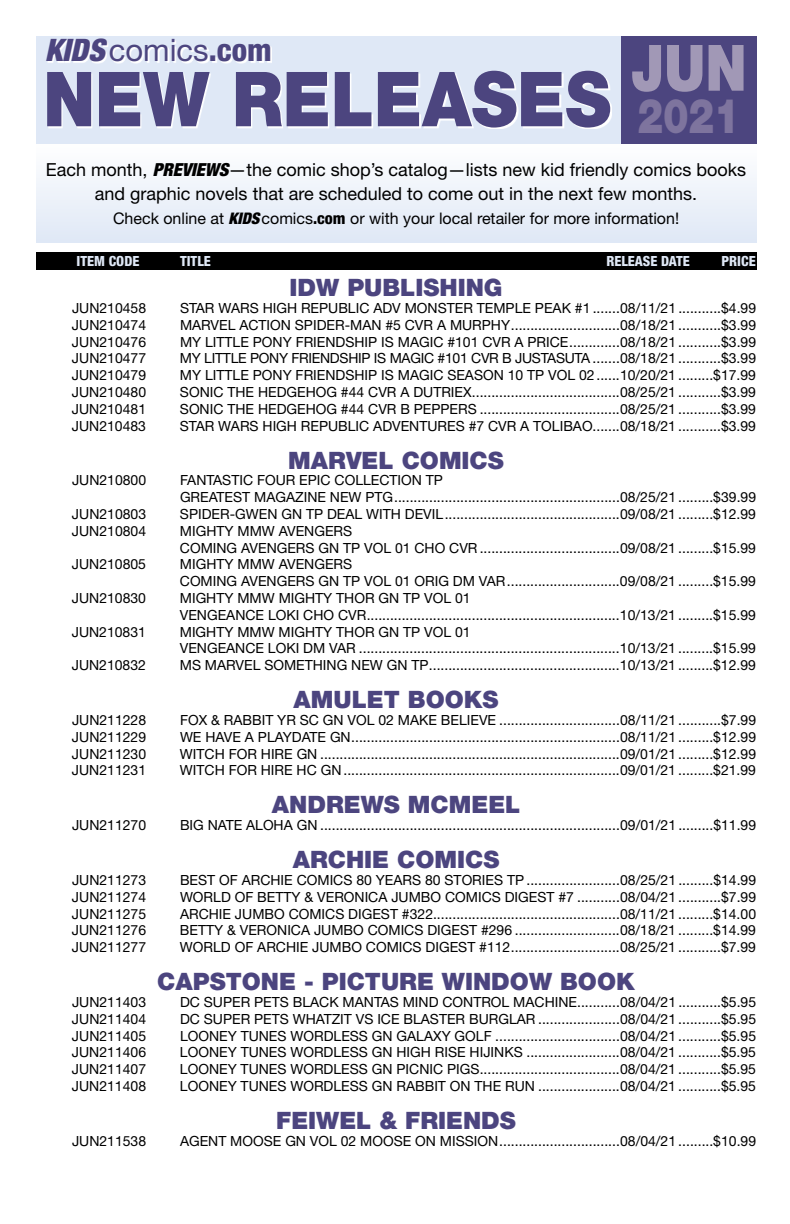
<style>
.page{position:relative;width:790px;height:1224px;background:#fff}
.page>*{position:absolute;margin:0;border:0;box-sizing:border-box;transform-origin:0 0}
.t1{font:900 76px "Helvetica Neue LT Std";color:#4c457f;scale:.9 1}
.t2{font:900 64px "Helvetica Neue LT Std";color:#a198b6;scale:.85 1}
.t3{font:900 48px "Helvetica Neue LT Std";color:#7e749e;scale:.8 1}
.t4{font:31px "Helvetica Neue LT Std";color:#4c457f}
.t5{font:900 24px "Helvetica Neue LT Std";color:#4c457f}
.t6{font:18px/24px "Helvetica Neue LT Std";color:#000;text-align:center}
.t7{font:16px "Helvetica Neue LT Std";color:#000}
.t8{font:14px/16.8px "Helvetica Neue LT Std";color:#000}
.t9{font:14px "Helvetica Neue LT Std";letter-spacing:-.02em;color:#000}
.t10{font:800 condensed 14px "Helvetica Neue LT Std";color:#dfe8f6}
.s1{font-weight:900;font-style:italic;font-stretch:condensed}
.s2{font-weight:800;font-stretch:condensed}
</style>
<div class="page">
<div style="left:36px;top:36px;width:585px;height:108px;background:#dfe8f6"></div>
<div style="left:36px;top:144px;width:720px;height:99px;background:linear-gradient(to bottom,#fefefe,#dfe8f6)"></div>
<div style="left:621px;top:36px;width:135px;height:108px;background:#4c457f"></div>
<svg style="left:47px;top:40px;width:225px;height:23px"></svg>
<svg style="left:49px;top:72px;width:563px;height:57px;fill:#fff"></svg>
<div style="left:36px;top:252px;width:720px;height:18px;background:#000"></div>
<h3 class="t4" style="left:45px;top:32px;width:228px"><span class="s1">KIDS</span>comics<span class="s2">.com</span></h3>
<h1 class="t1" style="left:43px;top:54px;width:632px">NEW RELEASES</h1>
<p class="t6" style="left:46px;top:158px;width:702px">Each month, <span class="s1">PREVIEWS</span>—the comic shop’s catalog—lists new kid friendly comics books and graphic novels that are scheduled to come out in the next few months.</p>
<p class="t7" style="left:113px;top:209px;width:567px">Check online at <span class="s1">KIDS</span>comics<span class="s2">.com</span> or with your local retailer for more information!</p>
<p class="t10" style="left:77px;top:252px;width:64px">ITEM CODE</p>
<p class="t10" style="left:180px;top:252px;width:32px">TITLE</p>
<p class="t10" style="left:606px;top:252px;width:85px">RELEASE DATE</p>
<p class="t10" style="left:721px;top:252px;width:36px">PRICE</p>
<h3 class="t5" style="left:290px;top:273px;width:214px">IDW PUBLISHING</h3>
<p class="t8" style="left:72px;top:299px;width:76px">JUN210458</p>
<p class="t8" style="left:180px;top:299px;width:578px">STAR WARS HIGH REPUBLIC ADV MONSTER TEMPLE PEAK #1 .......08/11/21 ...........$4.99</p>
<p class="t8" style="left:72px;top:316px;width:76px">JUN210474</p>
<p class="t8" style="left:180px;top:316px;width:578px">MARVEL ACTION SPIDER-MAN #5 CVR A MURPHY............................08/18/21 ...........$3.99</p>
<p class="t8" style="left:72px;top:333px;width:76px">JUN210476</p>
<p class="t8" style="left:180px;top:333px;width:578px">MY LITTLE PONY FRIENDSHIP IS MAGIC #101 CVR A PRICE.............08/18/21 ...........$3.99</p>
<p class="t8" style="left:72px;top:350px;width:76px">JUN210477</p>
<p class="t9" style="left:180px;top:350px;width:578px">MY LITTLE PONY FRIENDSHIP IS MAGIC #101 CVR B JUSTASUTA .......08/18/21 ...........$3.99</p>
<p class="t8" style="left:72px;top:367px;width:76px">JUN210479</p>
<p class="t8" style="left:180px;top:367px;width:578px">MY LITTLE PONY FRIENDSHIP IS MAGIC SEASON 10 TP VOL 02......10/20/21 .........$17.99</p>
<p class="t8" style="left:72px;top:383px;width:76px">JUN210480</p>
<p class="t8" style="left:180px;top:383px;width:578px">SONIC THE HEDGEHOG #44 CVR A DUTRIEX......................................08/25/21 ...........$3.99</p>
<p class="t8" style="left:72px;top:400px;width:76px">JUN210481</p>
<p class="t8" style="left:180px;top:400px;width:577px">SONIC THE HEDGEHOG #44 CVR B PEPPERS ....................................08/25/21 ...........$3.99</p>
<p class="t8" style="left:72px;top:417px;width:76px">JUN210483</p>
<p class="t8" style="left:180px;top:417px;width:577px">STAR WARS HIGH REPUBLIC ADVENTURES #7 CVR A TOLIBAO.......08/18/21 ...........$3.99</p>
<h3 class="t5" style="left:288px;top:446px;width:217px">MARVEL COMICS</h3>
<p class="t8" style="left:72px;top:472px;width:76px">JUN210800</p>
<p class="t8" style="left:180px;top:472px;width:577px">FANTASTIC FOUR EPIC COLLECTION TP<br>GREATEST MAGAZINE NEW PTG..........................................................08/25/21 .........$39.99</p>
<p class="t8" style="left:72px;top:505px;width:76px">JUN210803</p>
<p class="t8" style="left:180px;top:505px;width:577px">SPIDER-GWEN GN TP DEAL WITH DEVIL.............................................09/08/21 .........$12.99</p>
<p class="t8" style="left:72px;top:522px;width:76px">JUN210804</p>
<p class="t8" style="left:180px;top:522px;width:577px">MIGHTY MMW AVENGERS<br>COMING AVENGERS GN TP VOL 01 CHO CVR....................................09/08/21 .........$15.99</p>
<p class="t8" style="left:72px;top:556px;width:76px">JUN210805</p>
<p class="t8" style="left:180px;top:556px;width:577px">MIGHTY MMW AVENGERS<br>COMING AVENGERS GN TP VOL 01 ORIG DM VAR.............................09/08/21 .........$15.99</p>
<p class="t8" style="left:72px;top:589px;width:76px">JUN210830</p>
<p class="t8" style="left:180px;top:589px;width:577px">MIGHTY MMW MIGHTY THOR GN TP VOL 01<br>VENGEANCE LOKI CHO CVR.................................................................10/13/21 .........$15.99</p>
<p class="t8" style="left:72px;top:623px;width:76px">JUN210831</p>
<p class="t8" style="left:180px;top:623px;width:578px">MIGHTY MMW MIGHTY THOR GN TP VOL 01<br>VENGEANCE LOKI DM VAR ...................................................................10/13/21 .........$15.99</p>
<p class="t8" style="left:72px;top:657px;width:76px">JUN210832</p>
<p class="t8" style="left:180px;top:657px;width:577px">MS MARVEL SOMETHING NEW GN TP.................................................10/13/21 .........$12.99</p>
<h3 class="t5" style="left:294px;top:685px;width:206px">AMULET BOOKS</h3>
<p class="t8" style="left:72px;top:711px;width:76px">JUN211228</p>
<p class="t8" style="left:180px;top:711px;width:577px">FOX &amp; RABBIT YR SC GN VOL 02 MAKE BELIEVE ...............................08/11/21 ...........$7.99</p>
<p class="t8" style="left:72px;top:728px;width:76px">JUN211229</p>
<p class="t8" style="left:180px;top:728px;width:578px">WE HAVE A PLAYDATE GN.....................................................................08/11/21 .........$12.99</p>
<p class="t8" style="left:72px;top:745px;width:76px">JUN211230</p>
<p class="t8" style="left:180px;top:745px;width:578px">WITCH FOR HIRE GN .............................................................................09/01/21 .........$12.99</p>
<p class="t8" style="left:72px;top:762px;width:76px">JUN211231</p>
<p class="t8" style="left:180px;top:762px;width:577px">WITCH FOR HIRE HC GN.......................................................................09/01/21 .........$21.99</p>
<h3 class="t5" style="left:272px;top:790px;width:250px">ANDREWS MCMEEL</h3>
<p class="t8" style="left:72px;top:817px;width:76px">JUN211270</p>
<p class="t8" style="left:180px;top:817px;width:578px">BIG NATE ALOHA GN .............................................................................09/01/21 .........$11.99</p>
<h3 class="t5" style="left:293px;top:845px;width:208px">ARCHIE COMICS</h3>
<p class="t8" style="left:72px;top:871px;width:76px">JUN211273</p>
<p class="t8" style="left:180px;top:871px;width:578px">BEST OF ARCHIE COMICS 80 YEARS 80 STORIES TP ........................08/25/21 .........$14.99</p>
<p class="t8" style="left:72px;top:888px;width:76px">JUN211274</p>
<p class="t8" style="left:180px;top:888px;width:578px">WORLD OF BETTY &amp; VERONICA JUMBO COMICS DIGEST #7 ...........08/04/21 ...........$7.99</p>
<p class="t8" style="left:72px;top:905px;width:76px">JUN211275</p>
<p class="t8" style="left:180px;top:905px;width:577px">ARCHIE JUMBO COMICS DIGEST #322................................................08/11/21 .........$14.00</p>
<p class="t8" style="left:72px;top:922px;width:76px">JUN211276</p>
<p class="t8" style="left:180px;top:922px;width:578px">BETTY &amp; VERONICA JUMBO COMICS DIGEST #296 ...........................08/18/21 .........$14.99</p>
<p class="t8" style="left:72px;top:939px;width:76px">JUN211277</p>
<p class="t8" style="left:180px;top:939px;width:577px">WORLD OF ARCHIE JUMBO COMICS DIGEST #112............................08/25/21 ...........$7.99</p>
<h3 class="t5" style="left:157px;top:967px;width:479px">CAPSTONE - PICTURE WINDOW BOOK</h3>
<p class="t8" style="left:72px;top:993px;width:76px">JUN211403</p>
<p class="t8" style="left:180px;top:993px;width:578px">DC SUPER PETS BLACK MANTAS MIND CONTROL MACHINE...........08/04/21 ...........$5.95</p>
<p class="t8" style="left:72px;top:1010px;width:76px">JUN211404</p>
<p class="t8" style="left:180px;top:1010px;width:578px">DC SUPER PETS WHATZIT VS ICE BLASTER BURGLAR .....................08/04/21 ...........$5.95</p>
<p class="t8" style="left:72px;top:1027px;width:76px">JUN211405</p>
<p class="t8" style="left:180px;top:1027px;width:577px">LOONEY TUNES WORDLESS GN GALAXY GOLF ................................08/04/21 ...........$5.95</p>
<p class="t8" style="left:72px;top:1044px;width:76px">JUN211406</p>
<p class="t8" style="left:180px;top:1044px;width:578px">LOONEY TUNES WORDLESS GN HIGH RISE HIJINKS ........................08/04/21 ...........$5.95</p>
<p class="t8" style="left:72px;top:1061px;width:76px">JUN211407</p>
<p class="t8" style="left:180px;top:1061px;width:578px">LOONEY TUNES WORDLESS GN PICNIC PIGS....................................08/04/21 ...........$5.95</p>
<p class="t8" style="left:72px;top:1077px;width:76px">JUN211408</p>
<p class="t8" style="left:180px;top:1077px;width:578px">LOONEY TUNES WORDLESS GN RABBIT ON THE RUN .....................08/04/21 ...........$5.95</p>
<h3 class="t5" style="left:276px;top:1106px;width:241px">FEIWEL &amp; FRIENDS</h3>
<p class="t8" style="left:72px;top:1132px;width:76px">JUN211538</p>
<p class="t8" style="left:180px;top:1132px;width:577px">AGENT MOOSE GN VOL 02 MOOSE ON MISSION...............................08/04/21 .........$10.99</p>
<h2 class="t2" style="left:631px;top:30px;width:138px">JUN</h2>
<h3 class="t3" style="left:637px;top:88px;width:130px">2021</h3>
</div>
